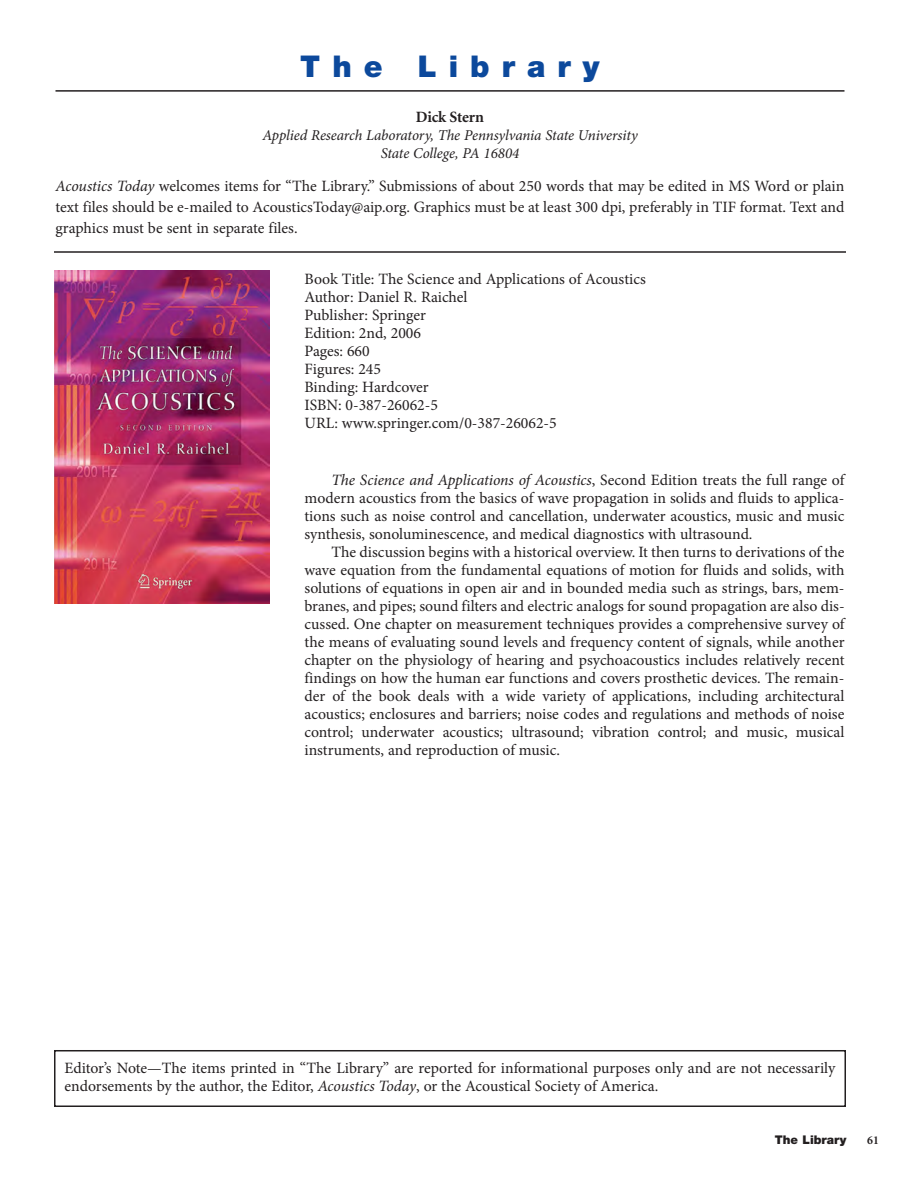
<style>
.page{position:relative;width:918px;height:1188px;background:#fff}
.page>*{position:absolute;margin:0;border:0;box-sizing:border-box;transform-origin:0 0}
.t1{font:900 30px "Helvetica Neue";letter-spacing:.4em;color:#0c499c}
.t2{font:15.75px/18px "Minion Pro";color:#231f20;text-align:justify}
.t3{font:700 15.75px "Minion";letter-spacing:-.01em;color:#231f20}
.t4{font:italic 15px/18px "Minion Pro";letter-spacing:-.01em;color:#231f20;text-align:center}
.t5{font:900 12px "Helvetica Neue";color:#231f20}
.t6{font:700 12px "Minion";color:#231f20}
.s1{font-style:italic}
</style>
<div class="page">
<hr style="left:56px;top:90px;width:788px;height:2px;background:#231f20">
<hr style="left:54px;top:251px;width:792px;height:2px;background:#231f20">
<div style="left:54px;top:1050px;width:792px;height:57px;border:2px solid #231f20"></div>
<img style="left:54px;top:271px;width:216px;height:333px">
<h1 class="t1" style="left:300px;top:55px;width:301px">The Library</h1>
<p class="t3" style="left:416px;top:111px;width:70px">Dick Stern</p>
<p class="t4" style="left:262px;top:128px;width:377px">Applied Research Laboratory, The Pennsylvania State University<br>State College, PA 16804</p>
<p class="t2" style="left:55px;top:177px;width:790px;line-height:21px"><span class="s1">Acoustics Today</span> welcomes items for “The Library.” Submissions of about 250 words that may be edited in MS Word or plain text files should be e-mailed to AcousticsToday@aip.org. Graphics must be at least 300 dpi, preferably in TIF format. Text and graphics must be sent in separate files.</p>
<p class="t2" style="left:304px;top:271px;width:343px;text-align:left">Book Title: The Science and Applications of Acoustics<br>Author: Daniel R. Raichel<br>Publisher: Springer<br>Edition: 2nd, 2006<br>Pages: 660<br>Figures: 245<br>Binding: Hardcover<br>ISBN: 0-387-26062-5<br>URL: www.springer.com/0-387-26062-5</p>
<p class="t2" style="left:304px;top:472px;width:541px;text-indent:27px"><span class="s1">The Science and Applications of Acoustics</span>, Second Edition treats the full range of modern acoustics from the basics of wave propagation in solids and fluids to applica&shy;tions such as noise control and cancellation, underwater acoustics, music and music synthesis, sonoluminescence, and medical diagnostics with ultrasound.</p>
<p class="t2" style="left:304px;top:544px;width:542px;text-indent:27px">The discussion begins with a historical overview. It then turns to derivations of the wave equation from the fundamental equations of motion for fluids and solids, with solutions of equations in open air and in bounded media such as strings, bars, mem&shy;branes, and pipes; sound filters and electric analogs for sound propagation are also dis&shy;cussed. One chapter on measurement techniques provides a comprehensive survey of the means of evaluating sound levels and frequency content of signals, while another chapter on the physiology of hearing and psychoacoustics includes relatively recent findings on how the human ear functions and covers prosthetic devices. The remain&shy;der of the book deals with a wide variety of applications, including architectural acoustics; enclosures and barriers; noise codes and regulations and methods of noise control; underwater acoustics; ultrasound; vibration control; and music, musical instruments, and reproduction of music.</p>
<p class="t2" style="left:64px;top:1060px;width:772px">Editor’s Note—The items printed in “The Library” are reported for informational purposes only and are not necessarily endorsements by the author, the Editor, <span class="s1">Acoustics Today</span>, or the Acoustical Society of America.</p>
<p class="t5" style="left:775px;top:1135px;width:73px">The Library</p>
<p class="t6" style="left:867px;top:1136px;width:13px">61</p>
</div>
